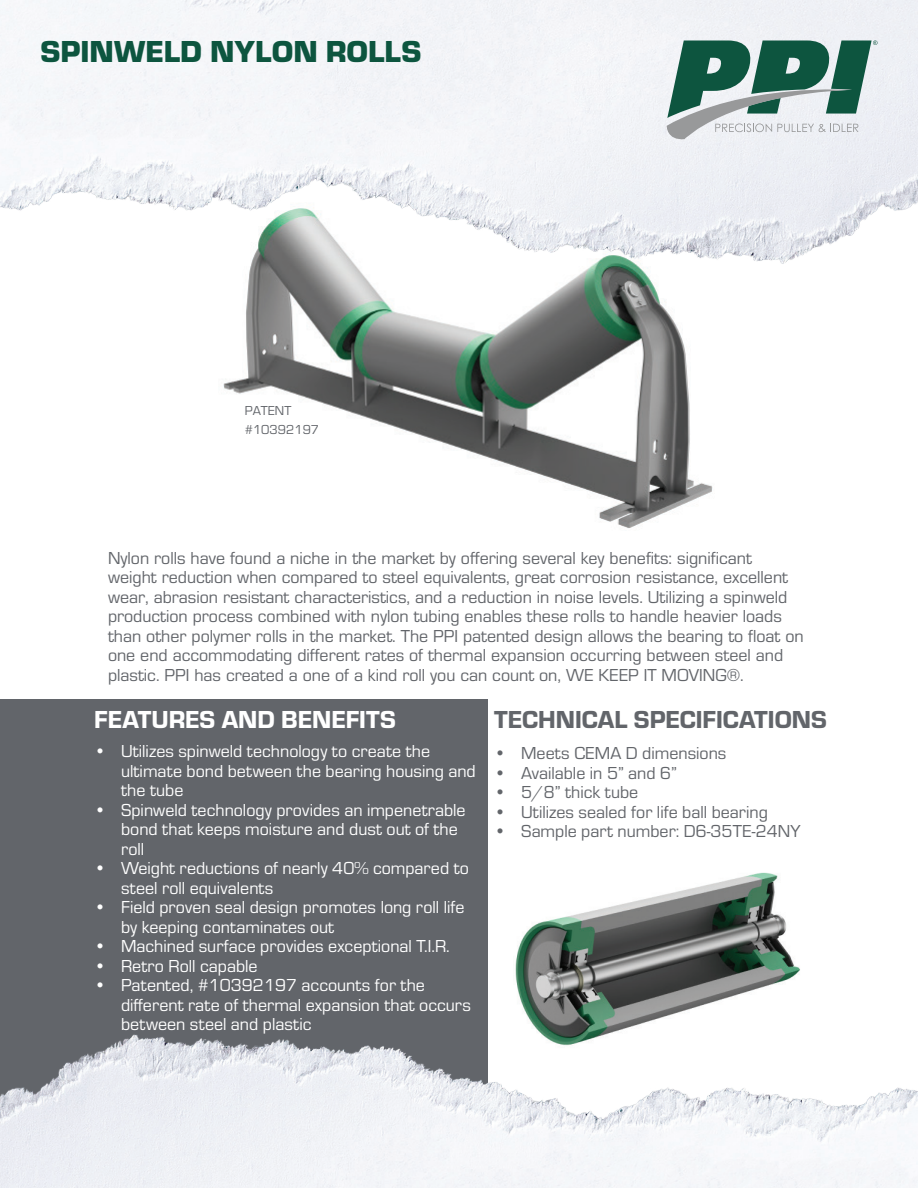
<style>
.page{position:relative;width:918px;height:1188px;background:#fff}
.page>*{position:absolute;margin:0;border:0;box-sizing:border-box;transform-origin:0 0}
.t1{font:900 31.5px "Eurostile";color:#0d553f}
.t2{font:25.5px "Eurostile Hea";color:#62656a}
.t3{font:25.5px "Eurostile Hea";color:#fff}
.t4{font:18px/19.5px "Eurostile";color:#62656a}
.t5{font:18px/19.5px "Eurostile";color:#fff}
.t6{font:13.5px/19.5px "Eurostile";color:#62656a}
</style>
<div class="page">
<img style="left:515px;top:872px;width:285px;height:157px">
<div style="left:0;top:700px;width:487px;height:488px;background:#62656a"></div>
<img style="left:0;top:1029px;width:918px;height:159px">
<img style="left:223px;top:275px;width:490px;height:253px">
<img style="left:0;top:0;width:918px;height:275px">
<svg style="left:667px;top:40px;width:211px;height:99px"></svg>
<h1 class="t1" style="left:40px;top:28px;width:382px">SPINWELD NYLON ROLLS</h1>
<p class="t6" style="left:245px;top:400px;width:76px">PATENT #10392197</p>
<p class="t4" style="left:108px;top:547px;width:697px">Nylon rolls have found a niche in the market by offering several key benefits: significant weight reduction when compared to steel equivalents, great corrosion resistance, excellent wear, abrasion resistant characteristics, and a reduction in noise levels. Utilizing a spinweld production process combined with nylon tubing enables these rolls to handle heavier loads than other polymer rolls in the market. The PPI patented design allows the bearing to float on one end accommodating different rates of thermal expansion occurring between steel and plastic. PPI has created a one of a kind roll you can count on, WE KEEP IT MOVING®.</p>
<h2 class="t3" style="left:94px;top:701px;width:303px">FEATURES AND BENEFITS</h2>
<h2 class="t2" style="left:494px;top:701px;width:334px">TECHNICAL SPECIFICATIONS</h2>
<p class="t5" style="left:121px;top:741px;width:356px;text-indent:-27px">• Utilizes spinweld technology to create the ultimate bond between the bearing housing and the tube</p>
<p class="t5" style="left:121px;top:799px;width:346px;text-indent:-27px">• Spinweld technology provides an impenetrable bond that keeps moisture and dust out of the roll</p>
<p class="t5" style="left:121px;top:858px;width:349px;text-indent:-27px">• Weight reductions of nearly 40% compared to steel roll equivalents</p>
<p class="t5" style="left:121px;top:897px;width:345px;text-indent:-27px">• Field proven seal design promotes long roll life by keeping contaminates out</p>
<p class="t5" style="left:94px;top:936px;width:357px">• Machined surface provides exceptional T.I.R.</p>
<p class="t5" style="left:94px;top:955px;width:165px">• Retro Roll capable</p>
<p class="t5" style="left:121px;top:975px;width:351px;text-indent:-27px">• Patented, #10392197 accounts for the different rate of thermal expansion that occurs between steel and plastic</p>
<p class="t4" style="left:494px;top:743px;width:234px">• Meets CEMA D dimensions</p>
<p class="t4" style="left:494px;top:762px;width:184px">• Available in 5” and 6”</p>
<p class="t4" style="left:494px;top:782px;width:146px">• 5/8” thick tube</p>
<p class="t4" style="left:494px;top:801px;width:275px">• Utilizes sealed for life ball bearing</p>
<p class="t4" style="left:494px;top:821px;width:308px">• Sample part number: D6-35TE-24NY</p>
</div>
